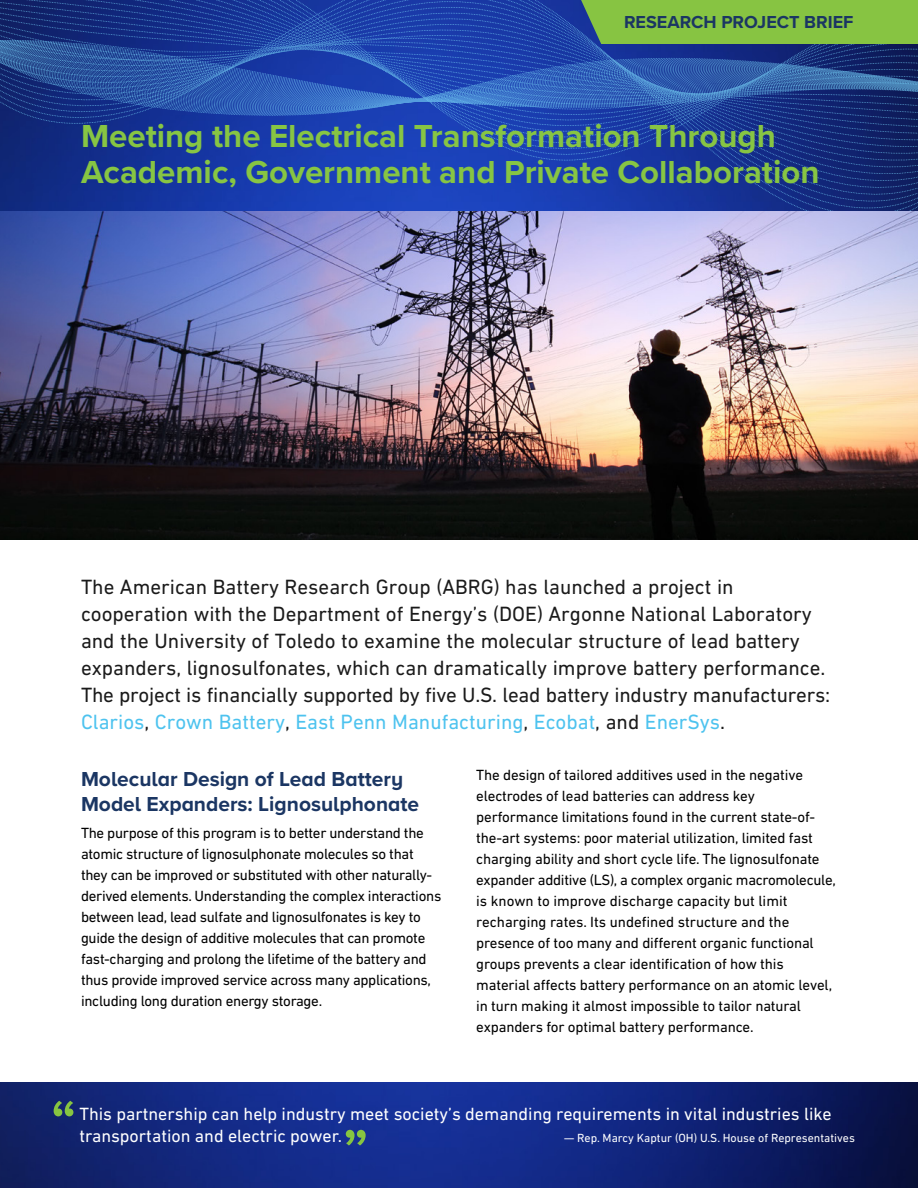
<style>
.page{position:relative;width:918px;height:1188px;background:#fff}
.page>*{position:absolute;margin:0;border:0;box-sizing:border-box;transform-origin:0 0}
.t1{font:600 60px "Proxima Nova";color:#87c541}
.t2{font:700 33px/36px "Proxima Nova";color:#87c543}
.t3{font:21px/27px "DIN Next LT Pro";color:#000}
.t4{font:700 21px/25.2px "Proxima Nova A";color:#1b3663}
.t5{font:18px "DIN Next LT Pro";color:#fff}
.t6{font:700 18px "Proxima Nova A";color:#1b3663}
.t7{font:15px/21px "DIN Next LT Pro";letter-spacing:-.02em;color:#000}
.t8{font:12px "DIN Next LT Pro";color:#fff}
.s1{color:#39bced}
</style>
<div class="page">
<img style="left:0;top:1082px;width:918px;height:106px">
<svg style="left:0;top:0;width:918px;height:212px;background:#18389d"></svg>
<svg style="left:0;top:17px;width:918px;height:93px;background:#1c3d9b"></svg>
<svg style="left:0;top:40px;width:918px;height:68px;background:#2850a5"></svg>
<img style="left:0;top:212px;width:918px;height:328px">
<div style="left:581px;top:0;width:337px;height:44px;background:#87c442"></div>
<p class="t6" style="left:624px;top:8px;width:231px">RESEARCH PROJECT BRIEF</p>
<h2 class="t2" style="left:81px;top:117px;width:740px">Meeting the Electrical Transformation Through<br>Academic, Government and Private Collaboration</h2>
<p class="t3" style="left:81px;top:573px;width:751px">The American Battery Research Group (ABRG) has launched a project in cooperation with the Department of Energy’s (DOE) Argonne National Laboratory and the University of Toledo to examine the molecular structure of lead battery expanders, lignosulfonates, which can dramatically improve battery performance.<br>The project is financially supported by five U.S. lead battery industry manufacturers:<br><span class="s1">Clarios</span>, <span class="s1">Crown Battery</span>, <span class="s1">East Penn Manufacturing</span>, <span class="s1">Ecobat</span>, and <span class="s1">EnerSys</span>.</p>
<p class="t7" style="left:476px;top:764px;width:361px">The design of tailored additives used in the negative electrodes of lead batteries can address key performance limitations found in the current state-of&shy;the-art systems: poor material utilization, limited fast charging ability and short cycle life. The lignosulfonate expander additive (LS), a complex organic macromolecule, is known to improve discharge capacity but limit recharging rates. Its undefined structure and the presence of too many and different organic functional groups prevents a clear identification of how this material affects battery performance on an atomic level, in turn making it almost impossible to tailor natural expanders for optimal battery performance.</p>
<h3 class="t4" style="left:81px;top:765px;width:340px">Molecular Design of Lead Battery<br>Model Expanders: Lignosulphonate</h3>
<p class="t7" style="left:81px;top:823px;width:362px">The purpose of this program is to better understand the atomic structure of lignosulphonate molecules so that they can be improved or substituted with other naturally&shy;derived elements. Understanding the complex interactions between lead, lead sulfate and lignosulfonates is key to guide the design of additive molecules that can promote fast-charging and prolong the lifetime of the battery and thus provide improved service across many applications, including long duration energy storage.</p>
<h1 class="t1" style="left:51px;top:1077px;width:27px">“</h1>
<p class="t5" style="left:79px;top:1103px;width:754px">This partnership can help industry meet society’s demanding requirements in vital industries like</p>
<h1 class="t1" style="left:343px;top:1106px;width:27px">”</h1>
<p class="t5" style="left:79px;top:1126px;width:264px">transportation and electric power.</p>
<p class="t8" style="left:564px;top:1131px;width:292px">— Rep. Marcy Kaptur (OH) U.S. House of Representatives</p>
</div>
